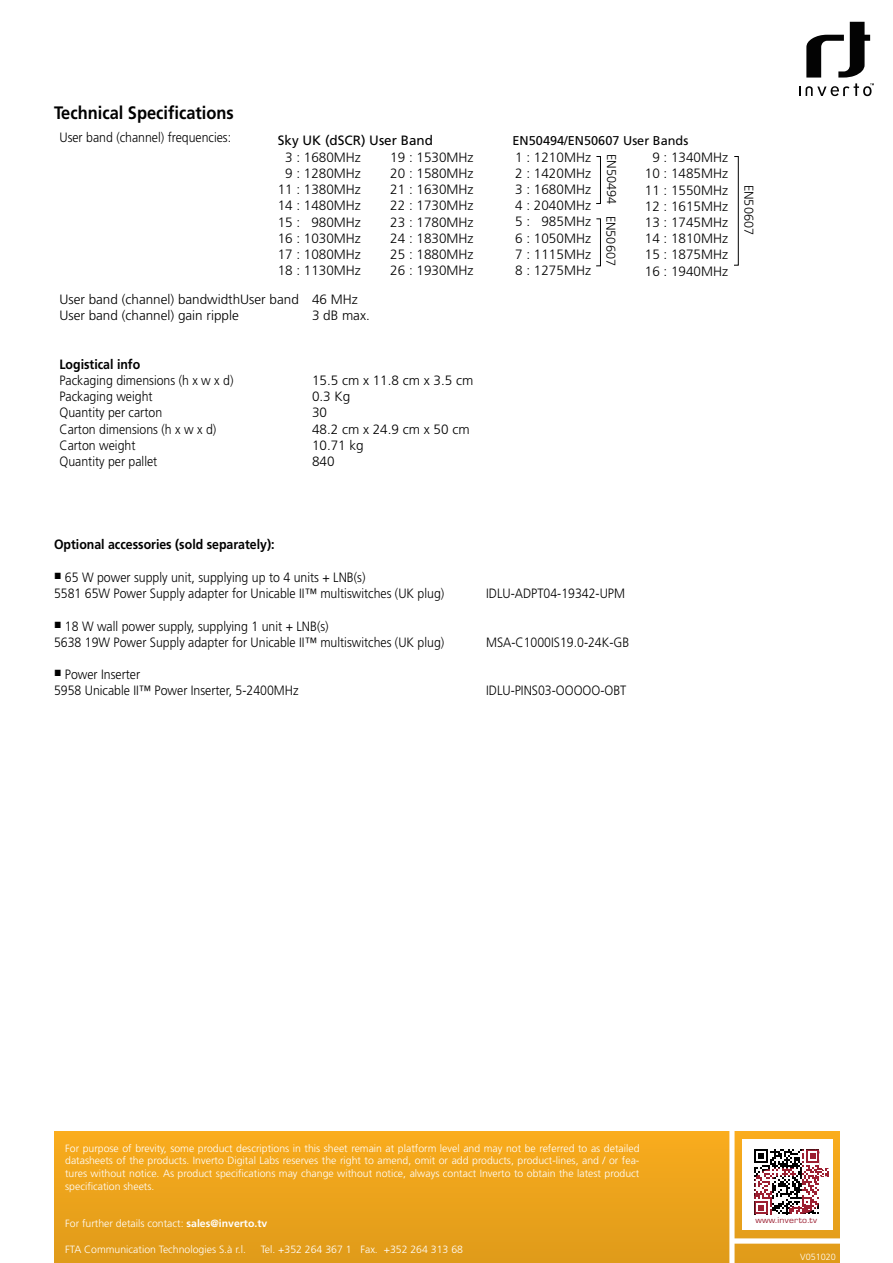
<style>
.page{position:relative;width:893px;height:1263px;background:#fff}
.page>*{position:absolute;margin:0;border:0;box-sizing:border-box;transform-origin:0 0}
.t1{font:700 18px "Frutiger";color:#000;scale:.91 1}
.t2{font:300 13.5px/16.2px "Frutiger";color:#000;scale:.91 1}
.t3{font:300 13.5px/16.2px "Frutiger";color:#030303;text-align:right}
.t4{font:300 13.5px/16.2px "Frutiger LT Pro";color:#000}
.t5{font:700 13.5px "Frutiger";color:#000;scale:.91 1}
.t6{font:13.5px "Frutiger";color:#000}
.t7{font:700 13.5px "Arial";color:#000;scale:.91 1}
.t8{font:12.75px "Frutiger";color:#030303}
.t9{font:300 12.75px "Frutiger";color:#030303}
.t10{font:300 10.5px "Frutiger";color:#fff}
.t11{font:300 9px "Frutiger";color:#fff}
.t12{font:8.85px "Eurostile T";letter-spacing:.025em;color:#9c1f31;scale:1.1 1}
.s1{font-weight:700}
</style>
<div class="page">
<div style="left:54px;top:1131px;width:786px;height:132px;background:linear-gradient(to bottom,#f9ac1d,#df9b1b)"></div>
<svg style="left:729px;top:1131px;width:2px;height:132px"></svg>
<hr style="left:733px;top:1240px;width:110px;height:3px;background:#fff">
<div style="left:742px;top:1139px;width:91px;height:91px;background:#fff"></div>
<svg style="left:754px;top:1149px;width:75px;height:65px"></svg>
<hr style="left:731px;top:1127px;width:3px;height:136px;background:#fff">
<svg style="left:734px;top:1238px;width:106px;height:2px"></svg>
<svg style="left:799px;top:22px;width:75px;height:74px"></svg>
<div style="left:596px;top:156px;width:5px;height:48px;border:1px solid #000"></div>
<div style="left:596px;top:218px;width:5px;height:48px;border:1px solid #000"></div>
<div style="left:734px;top:156px;width:5px;height:110px;border:1px solid #000"></div>
<h1 class="t1" style="left:54px;top:102px;width:199px">Technical Specifications</h1>
<p class="t2" style="left:59px;top:129px;width:190px">User band (channel) frequencies:</p>
<p class="t6" style="left:278px;top:132px;width:157px">Sky UK (dSCR) User Band</p>
<p class="t8" style="left:513px;top:133px;width:177px">EN50494/EN50607 User Bands</p>
<p class="t3" style="left:278px;top:149px;width:85px">:3 1680MHz<br>:9 1280MHz<br>11 : 1380MHz<br>14 : 1480MHz<br>980MHz</p>
<p class="t3" style="left:278px;top:214px;width:85px;text-align:left">15:<br>16 : 1030MHz<br>17 : 1080MHz<br>18 : 1130MHz</p>
<p class="t3" style="left:515px;top:149px;width:77px">:1 1210MHz<br>:2 1420MHz<br>:3 1680MHz<br>:4 2040MHz<br>985MHz</p>
<p class="t3" style="left:390px;top:149px;width:85px;text-align:justify">19 : 1530MHz 20 : 1580MHz 21 : 1630MHz 22 : 1730MHz 23 : 1780MHz 24 : 1830MHz 25 : 1880MHz 26 : 1930MHz</p>
<p class="t3" style="left:645px;top:149px;width:85px;text-align:center">:9 1340MHz<br>10 : 1485MHz<br>11 : 1550MHz<br>12 : 1615MHz<br>13 : 1745MHz<br>14 : 1810MHz<br>15 : 1875MHz<br>16 : 1940MHz</p>
<p class="t9" style="left:619px;top:154px;width:52px;rotate:90deg">EN50494</p>
<p class="t3" style="left:515px;top:214px;width:77px;text-align:left">:5<br>:6 1050MHz<br>:7 1115MHz<br>:8 1275MHz</p>
<p class="t9" style="left:618px;top:215px;width:52px;rotate:90deg">EN50607</p>
<p class="t4" style="left:59px;top:291px;width:241px">User band (channel) bandwidthUser band<br>User band (channel) gain ripple</p>
<p class="t5" style="left:59px;top:356px;width:90px">Logistical info</p>
<p class="t2" style="left:59px;top:372px;width:193px">Packaging dimensions wxh ( ( dx<br>Packaging weight<br>Quantity per carton<br>Carton dimensions wxh ( ( dx<br>Carton weight<br>Quantity per pallet</p>
<p class="t4" style="left:312px;top:291px;width:59px">46 MHz<br>3 dB max.</p>
<p class="t4" style="left:312px;top:372px;width:163px">15.5 cm x 11.8 cm x 3.5 cm<br>0.3 Kg<br>30<br>48.2 cm x 24.9 cm x 50 cm<br>10.71 kg<br>840</p>
<p class="t9" style="left:756px;top:185px;width:52px;rotate:90deg">EN50607</p>
<p class="t5" style="left:54px;top:536px;width:244px">Optional accessories (sold separately :(</p>
<p class="t2" style="left:65px;top:569px;width:332px">65 W power supply unit, supplying up to 4 units + LNB (s(</p>
<p class="t7" style="left:54px;top:565px;width:10px">■</p>
<p class="t2" style="left:54px;top:585px;width:430px">5581 65W Power Supply adapter for Unicable II™ multiswitches (UK plug)</p>
<p class="t2" style="left:65px;top:618px;width:291px">18 W wall power supply, supplying 1 unit + LNB (s(</p>
<p class="t7" style="left:54px;top:613px;width:10px">■</p>
<p class="t2" style="left:54px;top:634px;width:430px">5638 19W Power Supply adapter for Unicable II™ multiswitches (UK plug)</p>
<p class="t2" style="left:65px;top:666px;width:84px">Power Inserter</p>
<p class="t7" style="left:54px;top:662px;width:10px">■</p>
<p class="t2" style="left:54px;top:682px;width:270px">5958 Unicable II™ Power Inserter, 5-2400MHz</p>
<p class="t2" style="left:486px;top:585px;width:154px">IDLU-ADPT04-19342-UPM</p>
<p class="t2" style="left:486px;top:634px;width:159px">MSA C- 1000IS19.0-24 -K GB</p>
<p class="t2" style="left:486px;top:682px;width:156px">IDLU-PINS03-OOOOO-OBT</p>
<p class="t10" style="left:65px;top:1142px;width:576px">For purpose of brevity, some product descriptions in this sheet remain at platform level and may not be referred to as detailed</p>
<p class="t10" style="left:65px;top:1167px;width:576px">tures without notice. As product specifications may change without notice, always contact Inverto to obtain the latest product</p>
<p class="t10" style="left:65px;top:1155px;width:576px">datasheets of the products. Inverto Digital Labs reserves the right to amend, omit or add products, product-lines, and / or fea-</p>
<p class="t10" style="left:65px;top:1180px;width:91px">specification sheets.</p>
<p class="t10" style="left:65px;top:1218px;width:204px">For further details contact: <span class="s1">sales@inverto.tv</span></p>
<p class="t10" style="left:384px;top:1243px;width:81px">+352 264 313 68</p>
<p class="t10" style="left:65px;top:1243px;width:182px">FTA Communication Technologies .l.rà.S</p>
<p class="t10" style="left:261px;top:1243px;width:92px">Tel. +352 264 367 1</p>
<p class="t10" style="left:360px;top:1243px;width:19px">Fax.</p>
<p class="t12" style="left:755px;top:1215px;width:57px">www.inverto.tv</p>
<p class="t11" style="left:800px;top:1251px;width:37px">V051020</p>
</div>
